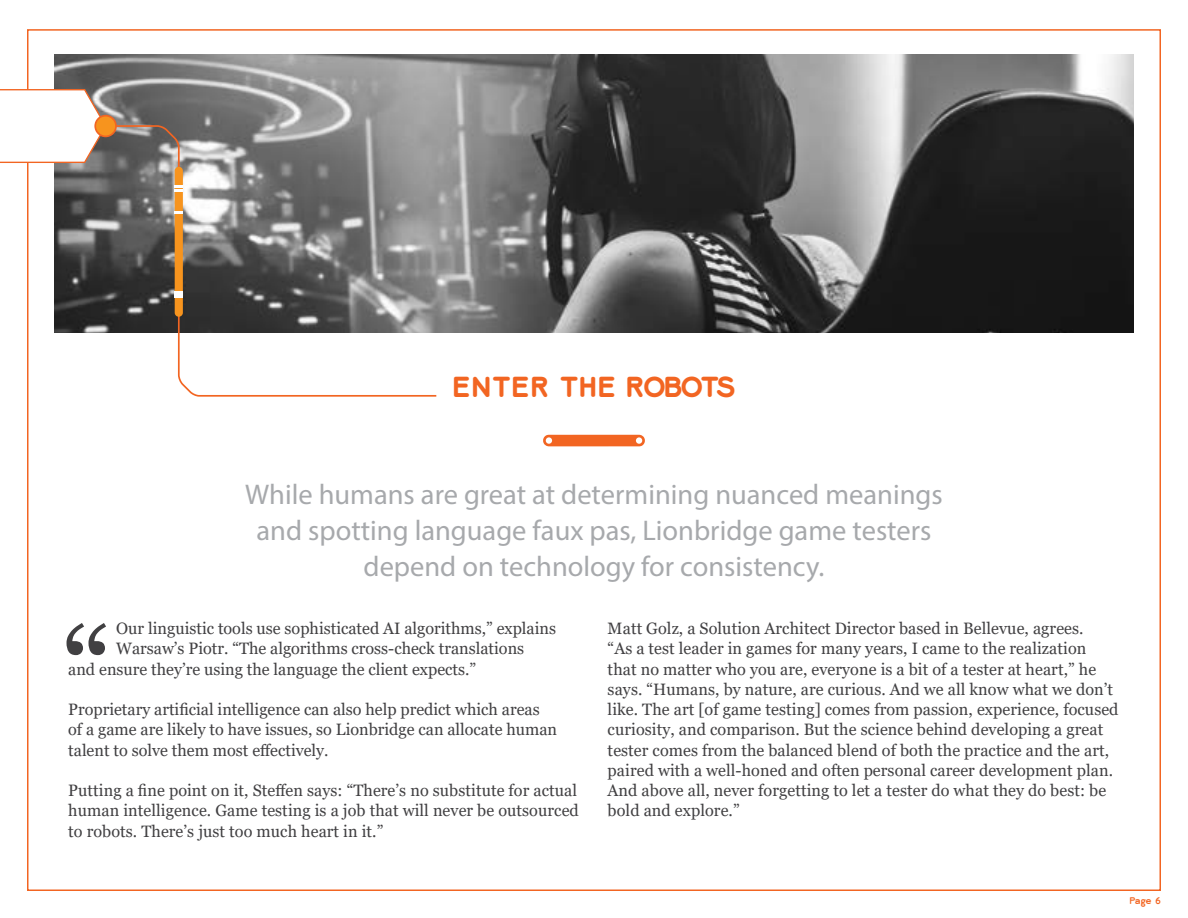
<style>
.page{position:relative;width:1188px;height:918px;background:#fff}
.page>*{position:absolute;margin:0;border:0;box-sizing:border-box;transform-origin:0 0}
.t1{font:121.65px "Georgia";color:#414042}
.t2{font:28.5px/36px "Myriad Pro";color:#a7a9ac;text-align:center}
.t3{font:700 27px "Lionbridge Sans";letter-spacing:-.04em;color:#f26522}
.t4{font:16.5px/20.2px "Georgia";letter-spacing:.005em;color:#414042}
.t5{font:9px "Lionbridge Sans";color:#f26522}
</style>
<div class="page">
<svg style="left:543px;top:435px;width:102px;height:11px"></svg>
<img style="left:54px;top:54px;width:1080px;height:279px">
<svg style="left:178px;top:303px;width:258px;height:94px"></svg>
<div style="left:175px;top:167px;width:8px;height:150px;background:#f7941e;border-radius:4px"></div>
<svg style="left:175px;top:185px;width:8px;height:7px"></svg>
<div style="left:175px;top:291px;width:8px;height:7px;background:#fff"></div>
<svg style="left:175px;top:211px;width:8px;height:3px"></svg>
<svg style="left:0;top:89px;width:180px;height:89px"></svg>
<h3 class="t3" style="left:452px;top:368px;width:285px">ENTER THE ROBOTS</h3>
<h2 class="t2" style="left:245px;top:476px;width:699px">While humans are great at determining nuanced meanings and spotting language faux pas, Lionbridge game testers depend on technology for consistency.</h2>
<p class="t4" style="left:116px;top:619px;width:441px">Our linguistic tools use sophisticated AI algorithms,” explains</p>
<p class="t4" style="left:116px;top:639px;width:410px">Warsaw’s Piotr. “The algorithms cross-check translations</p>
<p class="t4" style="left:68px;top:659px;width:409px">and ensure they’re using the language the client expects.”</p>
<p class="t4" style="left:68px;top:700px;width:490px">Proprietary artificial intelligence can also help predict which areas of a game are likely to have issues, so Lionbridge can allocate human talent to solve them most effectively.</p>
<p class="t4" style="left:68px;top:781px;width:512px;text-align:justify">Putting a fine point on it, Steffen says: “There’s no substitute for actual human intelligence. Game testing is a job that will never be outsourced to robots. There’s just too much heart in it.”</p>
<h1 class="t1" style="left:62px;top:598px;width:51px">“</h1>
<p class="t4" style="left:608px;top:619px;width:512px">Matt Golz, a Solution Architect Director based in Bellevue, agrees.<br>“As a test leader in games for many years, I came to the realization that no matter who you are, everyone is a bit of a tester at heart,” he says. “Humans, by nature, are curious. And we all know what we don’t like. The art [of game testing] comes from passion, experience, focused curiosity, and comparison. But the science behind developing a great tester comes from the balanced blend of both the practice and the art, paired with a well-honed and often personal career development plan.<br>And above all, never forgetting to let a tester do what they do best: be bold and explore.”</p>
<p class="t5" style="left:1129px;top:895px;width:33px">Page 6</p>
</div>
